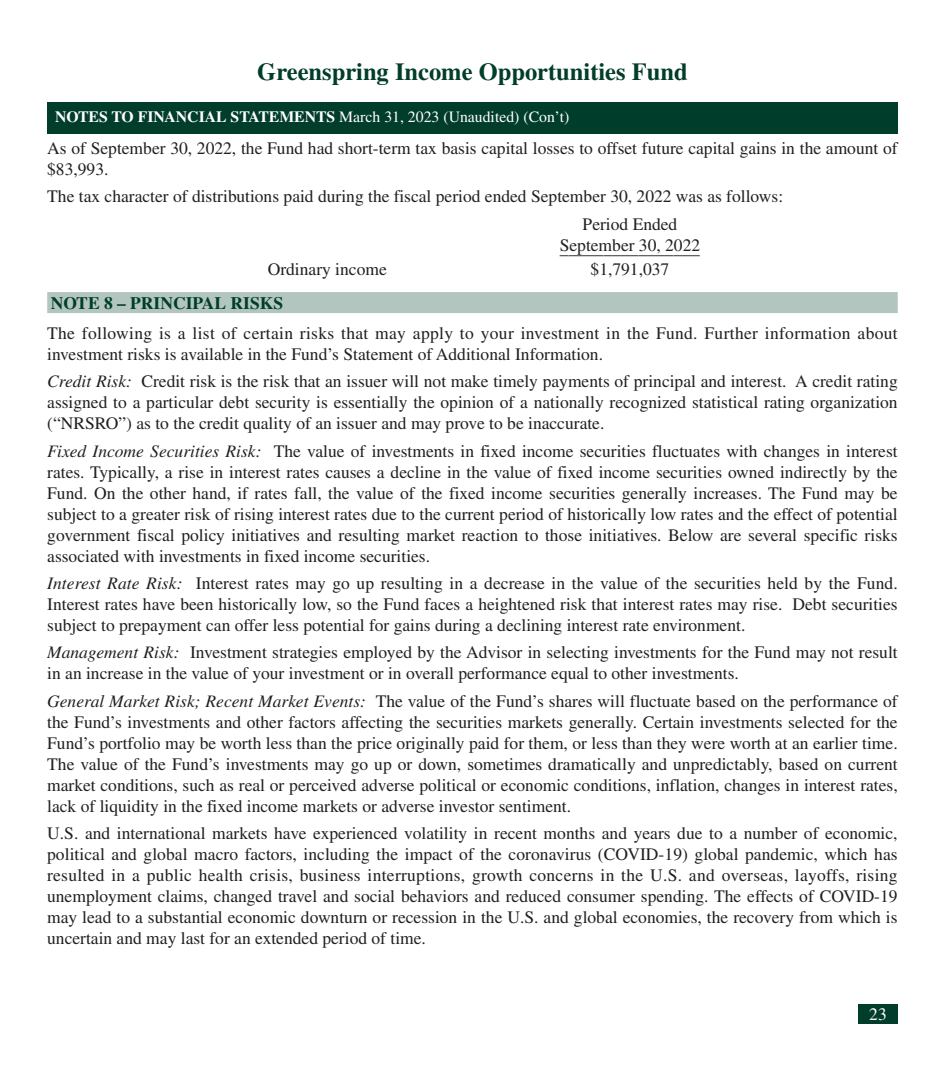
<style>
.page{position:relative;width:945px;height:1071px;background:#fff}
.page>*{position:absolute;margin:0;border:0;box-sizing:border-box;transform-origin:0 0}
.t1{font:700 24.5px "Times";color:#003d2a}
.t2{font:17.5px/21px "Times";color:#231f20;text-align:justify}
.t3{font:17.5px/21px "Times";letter-spacing:.02em;color:#231f20}
.t4{font:700 17.5px "Times";color:#003d2a}
.t5{font:17.5px "Times";color:#fff}
.t6{font:15.75px "Times";color:#fff}
.s1{font-weight:700}
.s2{font-style:italic}
</style>
<div class="page">
<div style="left:858px;top:1004px;width:40px;height:20px;background:#003d2a"></div>
<div style="left:47px;top:292px;width:851px;height:21px;background:#b3c5bf"></div>
<div style="left:47px;top:102px;width:851px;height:32px;background:#003d2a"></div>
<h1 class="t1" style="left:257px;top:64px;width:432px">Greenspring Income Opportunities Fund</h1>
<p class="t6" style="left:55px;top:111px;width:516px"><span class="s1">NOTES TO FINANCIAL STATEMENTS</span> March 31, 2023 (Unaudited) (Con’t)</p>
<p class="t2" style="left:47px;top:139px;width:852px">As of September 30, 2022, the Fund had short-term tax basis capital losses to offset future capital gains in the amount of $83,993.</p>
<p class="t2" style="left:583px;top:185px;width:202px;line-height:27.3px;text-indent:-535px">The tax character of distributions paid during the fiscal period ended September 30, 2022 was as follows:<br>Period Ended</p>
<p class="t2" style="left:560px;top:238px;width:142px">S_ _e p_ t_e_m_ b_ e_ r_ _3 _0 _, _2 _0 _2 _2</p>
<p class="t2" style="left:268px;top:260px;width:121px">Ordinary income</p>
<p class="t2" style="left:591px;top:260px;width:80px">$1,791,037</p>
<p class="t4" style="left:51px;top:297px;width:234px">NOTE 8 – PRINCIPAL RISKS</p>
<p class="t3" style="left:47px;top:325px;width:852px">The following is a list of certain risks that may apply to your investment in the Fund. Further information about investment risks is available in the Fund’s Statement of Additional Information.</p>
<p class="t2" style="left:47px;top:373px;width:852px"><span class="s2">Credit Risk:</span> Credit risk is the risk that an issuer will not make timely payments of principal and interest. A credit rating assigned to a particular debt security is essentially the opinion of a nationally recognized statistical rating organization (“NRSRO”) as to the credit quality of an issuer and may prove to be inaccurate.</p>
<p class="t2" style="left:47px;top:442px;width:852px"><span class="s2">Fixed Income Securities Risk:</span> The value of investments in fixed income securities fluctuates with changes in interest rates. Typically, a rise in interest rates causes a decline in the value of fixed income securities owned indirectly by the Fund. On the other hand, if rates fall, the value of the fixed income securities generally increases. The Fund may be subject to a greater risk of rising interest rates due to the current period of historically low rates and the effect of potential government fiscal policy initiatives and resulting market reaction to those initiatives. Below are several specific risks associated with investments in fixed income securities.</p>
<p class="t2" style="left:47px;top:574px;width:852px"><span class="s2">Interest Rate Risk:</span> Interest rates may go up resulting in a decrease in the value of the securities held by the Fund.<br>Interest rates have been historically low, so the Fund faces a heightened risk that interest rates may rise. Debt securities subject to prepayment can offer less potential for gains during a declining interest rate environment.</p>
<p class="t2" style="left:47px;top:644px;width:852px"><span class="s2">Management Risk:</span> Investment strategies employed by the Advisor in selecting investments for the Fund may not result in an increase in the value of your investment or in overall performance equal to other investments.</p>
<p class="t2" style="left:47px;top:692px;width:852px"><span class="s2">General Market Risk; Recent Market Events:</span> The value of the Fund’s shares will fluctuate based on the performance of the Fund’s investments and other factors affecting the securities markets generally. Certain investments selected for the Fund’s portfolio may be worth less than the price originally paid for them, or less than they were worth at an earlier time.<br>The value of the Fund’s investments may go up or down, sometimes dramatically and unpredictably, based on current market conditions, such as real or perceived adverse political or economic conditions, inflation, changes in interest rates, lack of liquidity in the fixed income markets or adverse investor sentiment.</p>
<p class="t2" style="left:47px;top:824px;width:852px">U.S. and international markets have experienced volatility in recent months and years due to a number of economic, political and global macro factors, including the impact of the coronavirus (COVID-19) global pandemic, which has resulted in a public health crisis, business interruptions, growth concerns in the U.S. and overseas, layoffs, rising unemployment claims, changed travel and social behaviors and reduced consumer spending. The effects of COVID-19 may lead to a substantial economic downturn or recession in the U.S. and global economies, the recovery from which is uncertain and may last for an extended period of time.</p>
<p class="t5" style="left:869px;top:1008px;width:19px">23</p>
</div>
